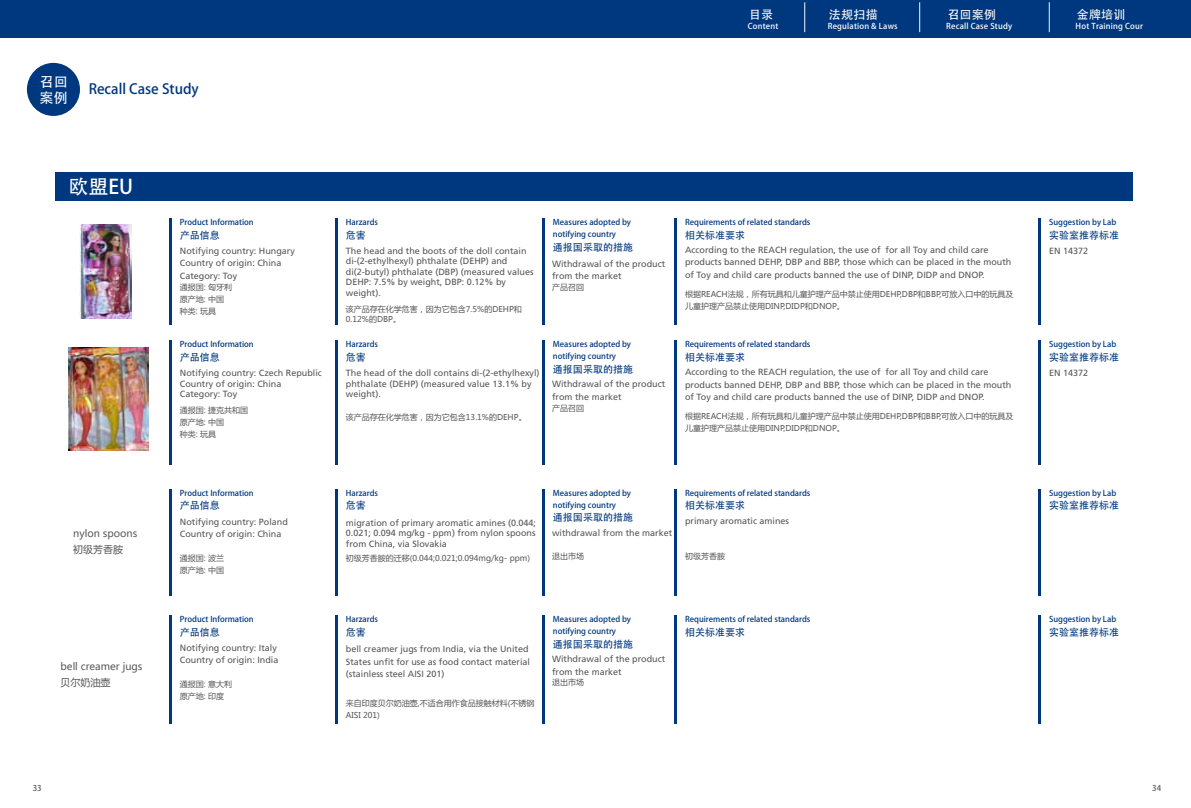
<style>
.page{position:relative;width:1191px;height:808px;background:#fff}
.page>*{position:absolute;margin:0;border:0;box-sizing:border-box;transform-origin:0 0}
.t1{font:20px "FZLTZCHK GBK1 0 G Bpc EUC H";color:#fff}
.t2{font:14px "FZLTZCHK GBK1 0 G Bpc EUC H";color:#00387f}
.t3{font:14px/16px "FZLTZCHK GBK1 0 G Bpc EUC H";color:#fff}
.t4{font:12px "FZLTZCHK GBK1 0 G Bpc EUC H";letter-spacing:.025em;color:#fff}
.t5{font:10px "FZLTZCHK GBK1 0 G Bpc EUC H";color:#00387f}
.t6{font:10px/16px "Microsoft Ya Hei";color:#595757}
.t7{font:9px/12.5px "Frutiger LT Std";color:#595757}
.t8{font:8px/12px "FZLTZCHK GBK1 0 G Bpc EUC H";color:#00387f}
.t9{font:8px/12px "Microsoft Ya Hei";color:#595757}
.t10{font:8px "FZLTZCHK GBK1 0 G Bpc EUC H";letter-spacing:.025em;color:#fff}
.t11{font:8px "FZLTZHK GBK1 0";color:#5b5b5b}
</style>
<div class="page">
<hr style="left:169px;top:218px;width:2px;height:106px;background:#00387f">
<hr style="left:335px;top:218px;width:2px;height:106px;background:#00387f">
<hr style="left:542px;top:218px;width:2px;height:106px;background:#00387f">
<hr style="left:674px;top:218px;width:2px;height:106px;background:#00387f">
<hr style="left:1038px;top:218px;width:2px;height:106px;background:#00387f">
<hr style="left:169px;top:341px;width:2px;height:124px;background:#00387f">
<hr style="left:335px;top:341px;width:2px;height:124px;background:#00387f">
<hr style="left:542px;top:341px;width:2px;height:124px;background:#00387f">
<hr style="left:674px;top:341px;width:2px;height:124px;background:#00387f">
<hr style="left:1038px;top:341px;width:2px;height:124px;background:#00387f">
<hr style="left:169px;top:489px;width:2px;height:106px;background:#00387f">
<hr style="left:335px;top:489px;width:2px;height:106px;background:#00387f">
<hr style="left:542px;top:489px;width:2px;height:106px;background:#00387f">
<hr style="left:674px;top:489px;width:2px;height:106px;background:#00387f">
<hr style="left:1038px;top:489px;width:2px;height:106px;background:#00387f">
<hr style="left:169px;top:615px;width:2px;height:109px;background:#00387f">
<hr style="left:335px;top:615px;width:2px;height:109px;background:#00387f">
<hr style="left:542px;top:615px;width:2px;height:109px;background:#00387f">
<hr style="left:674px;top:615px;width:2px;height:109px;background:#00387f">
<hr style="left:1038px;top:615px;width:2px;height:109px;background:#00387f">
<div style="left:27px;top:63px;width:53px;height:53px;background:#00387f;border-radius:50%"></div>
<div style="left:56px;top:173px;width:1077px;height:28px;background:#00387f"></div>
<div style="left:0;top:0;width:1190px;height:37px;background:#00387f"></div>
<hr style="left:804px;top:2px;width:1px;height:30px;background:#f5f6f6">
<hr style="left:919px;top:2px;width:1px;height:30px;background:#f5f6f6">
<hr style="left:1048px;top:2px;width:1px;height:30px;background:#f5f6f6">
<img style="left:80px;top:225px;width:51px;height:94px">
<img style="left:68px;top:348px;width:80px;height:103px">
<h2 class="t3" style="left:40px;top:74px;width:30px">召回案例</h2>
<h2 class="t2" style="left:89px;top:80px;width:112px">Recall Case Study</h2>
<h3 class="t4" style="left:749px;top:7px;width:26px">目录</h3>
<p class="t10" style="left:747px;top:22px;width:32px">Content</p>
<h3 class="t4" style="left:829px;top:7px;width:50px">法规扫描</h3>
<p class="t10" style="left:827px;top:22px;width:71px">Regulation &amp; Laws</p>
<h3 class="t4" style="left:947px;top:7px;width:50px">召回案例</h3>
<p class="t10" style="left:946px;top:22px;width:67px">Recall Case Study</p>
<h1 class="t1" style="left:68px;top:174px;width:66px">欧盟EU</h1>
<p class="t6" style="left:73px;top:525px;width:66px">nylon spoons初级芳香胺</p>
<p class="t6" style="left:61px;top:658px;width:83px">bell creamer jugs贝尔奶油壶</p>
<p class="t8" style="left:180px;top:216px;width:75px">Product Information</p>
<p class="t5" style="left:180px;top:229px;width:41px">产品信息</p>
<p class="t8" style="left:346px;top:216px;width:34px">Harzards</p>
<p class="t5" style="left:346px;top:229px;width:21px">危害</p>
<p class="t8" style="left:553px;top:216px;width:80px">Measures adopted by notifying country</p>
<p class="t5" style="left:553px;top:241px;width:81px">通报国采取的措施</p>
<p class="t7" style="left:180px;top:244px;width:117px">Notifying country: Hungary<br>Country of origin: China<br>Category: Toy</p>
<p class="t7" style="left:346px;top:245px;width:189px;line-height:10.5px">The head and the boots of the doll contain di-(2-ethylhexyl) phthalate (DEHP) and di(2-butyl) phthalate (DBP) (measured values DEHP: 7.5% by weight, DBP: 0.12% by weight).</p>
<p class="t7" style="left:552px;top:257px;width:115px">Withdrawal of the product from the market</p>
<p class="t9" style="left:552px;top:281px;width:33px">产品召回</p>
<p class="t9" style="left:180px;top:281px;width:54px">通报国: 匈牙利原产地: 中国种类: 玩具</p>
<p class="t9" style="left:346px;top:303px;width:177px;line-height:10px">该产品存在化学危害，因为它包含7.5%的DEHP和<br>0.12%的DBP。</p>
<p class="t8" style="left:180px;top:338px;width:75px">Product Information</p>
<p class="t5" style="left:180px;top:351px;width:41px">产品信息</p>
<p class="t7" style="left:180px;top:368px;width:144px;line-height:10.5px">Notifying country: Czech Republic<br>Country of origin: China<br>Category: Toy</p>
<p class="t9" style="left:180px;top:403px;width:70px">通报国: 捷克共和国原产地: 中国<br>种类: 玩具</p>
<p class="t8" style="left:346px;top:338px;width:34px">Harzards</p>
<p class="t5" style="left:346px;top:351px;width:21px">危害</p>
<p class="t8" style="left:553px;top:338px;width:80px">Measures adopted by notifying country</p>
<p class="t5" style="left:553px;top:363px;width:81px">通报国采取的措施</p>
<p class="t7" style="left:346px;top:368px;width:195px;line-height:10.5px">The head of the doll contains di-(2-ethylhexyl) phthalate (DEHP) (measured value 13.1% by weight).</p>
<p class="t9" style="left:346px;top:411px;width:182px">该产品存在化学危害，因为它包含13.1%的DEHP。</p>
<p class="t7" style="left:552px;top:378px;width:115px">Withdrawal of the product from the market</p>
<p class="t9" style="left:552px;top:402px;width:33px">产品召回</p>
<p class="t8" style="left:685px;top:216px;width:127px">Requirements of related standards</p>
<p class="t5" style="left:685px;top:229px;width:61px">相关标准要求</p>
<p class="t7" style="left:685px;top:243px;width:328px">According to the REACH regulation, the use of for all Toy and child care products banned DEHP, DBP and BBP, those which can be placed in the mouth of Toy and child care products banned the use of DINP, DIDP and DNOP.</p>
<p class="t9" style="left:685px;top:288px;width:330px">根据REACH法规，所有玩具和儿童护理产品中禁止使用DEHP,DBP和BBP,可放入口中的玩具及儿童护理产品禁止使用DINP,DIDP和DNOP。</p>
<p class="t8" style="left:685px;top:338px;width:127px">Requirements of related standards</p>
<p class="t5" style="left:685px;top:351px;width:61px">相关标准要求</p>
<p class="t7" style="left:685px;top:366px;width:328px">According to the REACH regulation, the use of for all Toy and child care products banned DEHP, DBP and BBP, those which can be placed in the mouth of Toy and child care products banned the use of DINP, DIDP and DNOP.</p>
<p class="t9" style="left:685px;top:410px;width:330px">根据REACH法规，所有玩具和儿童护理产品中禁止使用DEHP,DBP和BBP,可放入口中的玩具及儿童护理产品禁止使用DINP,DIDP和DNOP。</p>
<p class="t8" style="left:180px;top:487px;width:75px">Product Information</p>
<p class="t5" style="left:180px;top:500px;width:41px">产品信息</p>
<p class="t7" style="left:180px;top:515px;width:110px">Notifying country: Poland<br>Country of origin: China</p>
<p class="t9" style="left:180px;top:552px;width:46px">通报国: 波兰原产地: 中国</p>
<p class="t8" style="left:346px;top:487px;width:34px">Harzards</p>
<p class="t5" style="left:346px;top:500px;width:21px">危害</p>
<p class="t8" style="left:553px;top:487px;width:80px">Measures adopted by notifying country</p>
<p class="t5" style="left:553px;top:512px;width:81px">通报国采取的措施</p>
<p class="t7" style="left:346px;top:517px;width:192px;line-height:10.5px;text-align:justify">migration of primary aromatic amines (0.044; 0.021; 0.094 mg/kg - ppm) from nylon spoons from China, via Slovakia</p>
<p class="t9" style="left:346px;top:552px;width:186px">初级芳香胺的迁移(0.044;0.021;0.094mg/kg- ppm)</p>
<p class="t7" style="left:552px;top:527px;width:122px">withdrawal from the market</p>
<p class="t9" style="left:552px;top:550px;width:33px">退出市场</p>
<p class="t8" style="left:685px;top:487px;width:127px">Requirements of related standards</p>
<p class="t5" style="left:685px;top:500px;width:61px">相关标准要求</p>
<p class="t7" style="left:685px;top:514px;width:106px">primary aromatic amines</p>
<p class="t9" style="left:685px;top:550px;width:41px">初级芳香胺</p>
<p class="t8" style="left:180px;top:613px;width:75px">Product Information</p>
<p class="t5" style="left:180px;top:626px;width:41px">产品信息</p>
<p class="t7" style="left:180px;top:642px;width:100px">Notifying country: Italy<br>Country of origin: India</p>
<p class="t9" style="left:180px;top:678px;width:54px">通报国: 意大利原产地: 印度</p>
<p class="t8" style="left:346px;top:613px;width:34px">Harzards</p>
<p class="t5" style="left:346px;top:626px;width:21px">危害</p>
<p class="t8" style="left:553px;top:613px;width:80px">Measures adopted by notifying country</p>
<p class="t5" style="left:553px;top:638px;width:81px">通报国采取的措施</p>
<p class="t7" style="left:346px;top:643px;width:186px">bell creamer jugs from India, via the United<br>States unfit for use as food contact material (stainless steel AISI 201)</p>
<p class="t9" style="left:346px;top:697px;width:190px">来自印度贝尔奶油壶,不适合用作食品接触材料(不锈钢<br>AISI 201)</p>
<p class="t7" style="left:552px;top:653px;width:115px">Withdrawal of the product from the market</p>
<p class="t9" style="left:552px;top:676px;width:33px">退出市场</p>
<p class="t8" style="left:685px;top:613px;width:127px">Requirements of related standards</p>
<p class="t5" style="left:685px;top:626px;width:61px">相关标准要求</p>
<h3 class="t4" style="left:1076px;top:7px;width:50px">金牌培训</h3>
<p class="t10" style="left:1075px;top:22px;width:69px">Hot Training Cour</p>
<p class="t8" style="left:1049px;top:216px;width:69px">Suggestion by Lab</p>
<p class="t5" style="left:1049px;top:229px;width:71px">实验室推荐标准</p>
<p class="t7" style="left:1049px;top:245px;width:41px">EN 14372</p>
<p class="t8" style="left:1049px;top:338px;width:69px">Suggestion by Lab</p>
<p class="t5" style="left:1049px;top:351px;width:71px">实验室推荐标准</p>
<p class="t7" style="left:1049px;top:367px;width:41px">EN 14372</p>
<p class="t8" style="left:1049px;top:487px;width:69px">Suggestion by Lab</p>
<p class="t5" style="left:1049px;top:500px;width:71px">实验室推荐标准</p>
<p class="t8" style="left:1049px;top:613px;width:69px">Suggestion by Lab</p>
<p class="t5" style="left:1049px;top:626px;width:71px">实验室推荐标准</p>
<p class="t11" style="left:33px;top:783px;width:10px">33</p>
<p class="t11" style="left:1152px;top:783px;width:10px">34</p>
</div>
